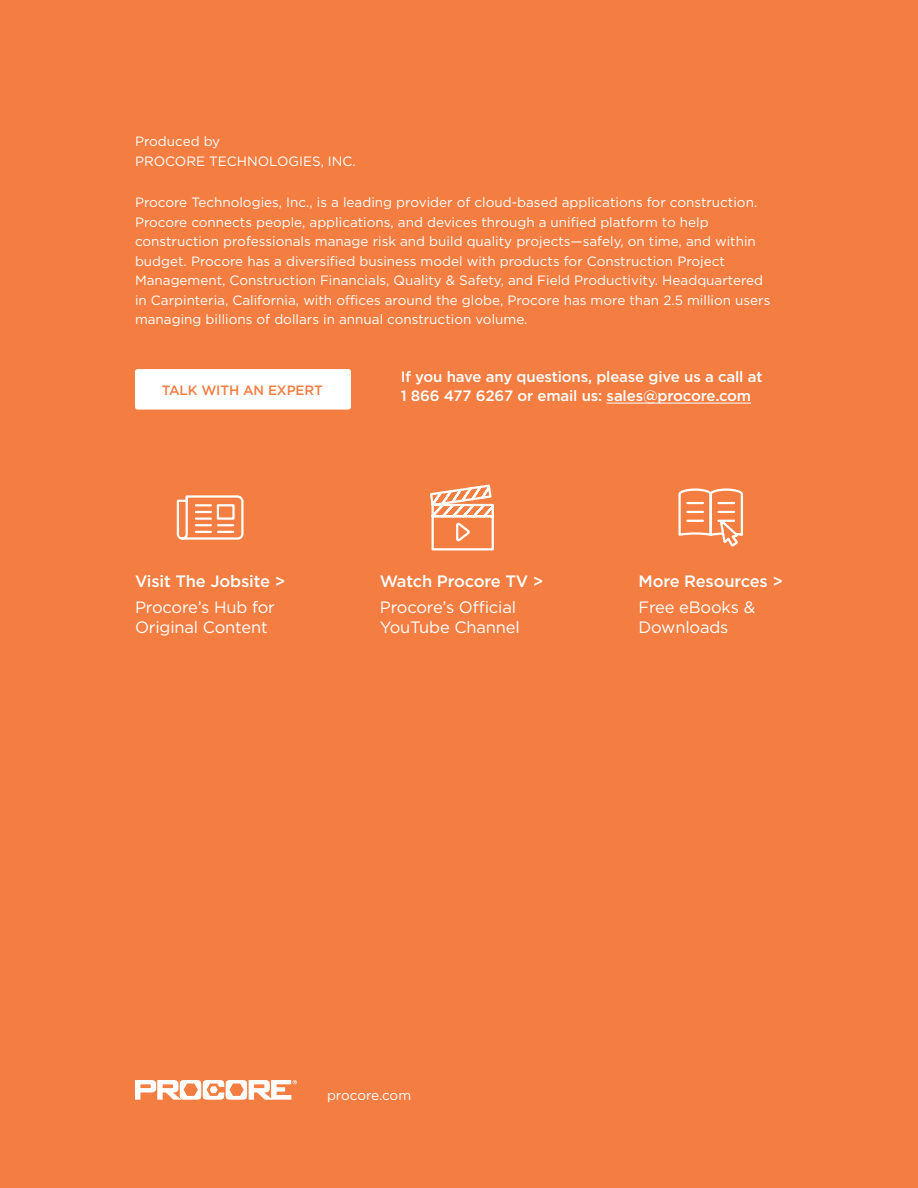
<style>
.page{position:relative;width:918px;height:1188px;background:#f47d41}
.page>*{position:absolute;margin:0;border:0;box-sizing:border-box;transform-origin:0 0}
.t1{font:16.5px/19.5px "Gotham";letter-spacing:-.01em;color:#fff}
.t2{font:500 16.5px "Gotham";letter-spacing:-.01em;color:#fff}
.t3{font:500 15px/19.5px "Gotham";letter-spacing:-.01em;color:#fff}
.t4{font:13.5px/19.5px "Gotham";color:#fff}
.t5{font:500 13.5px "Gotham";letter-spacing:-.01em;color:#f47d41}
</style>
<div class="page">
<hr style="left:607px;top:403px;width:144px;height:1px;background:#fff">
<svg style="left:135px;top:1080px;width:162px;height:20px"></svg>
<div style="left:135px;top:369px;width:216px;height:41px;background:#fff;border-radius:3px"></div>
<svg style="left:678px;top:488px;width:65px;height:59px"></svg>
<svg style="left:176px;top:495px;width:68px;height:45px"></svg>
<svg style="left:430px;top:484px;width:64px;height:67px"></svg>
<p class="t4" style="left:135px;top:132px;width:222px">Produced by<br>PROCORE TECHNOLOGIES, INC.</p>
<p class="t4" style="left:135px;top:192px;width:637px">Procore Technologies, Inc., is a leading provider of cloud-based applications for construction.<br>Procore connects people, applications, and devices through a unified platform to help construction professionals manage risk and build quality projects—safely, on time, and within budget. Procore has a diversified business model with products for Construction Project Management, Construction Financials, Quality &amp; Safety, and Field Productivity. Headquartered in Carpinteria, California, with offices around the globe, Procore has more than 2.5 million users managing billions of dollars in annual construction volume.</p>
<p class="t5" style="left:162px;top:383px;width:163px">TALK WITH AN EXPERT</p>
<p class="t3" style="left:401px;top:366px;width:363px">If you have any questions, please give us a call at<br>1 866 477 6267 or email us: sales@procore.com</p>
<p class="t2" style="left:135px;top:572px;width:152px">Visit The Jobsite &gt;</p>
<p class="t1" style="left:135px;top:597px;width:141px">Procore’s Hub for<br>Original Content</p>
<p class="t2" style="left:380px;top:572px;width:165px">Watch Procore TV &gt;</p>
<p class="t1" style="left:380px;top:597px;width:141px">Procore’s Official<br>YouTube Channel</p>
<p class="t2" style="left:639px;top:572px;width:146px">More Resources &gt;</p>
<p class="t1" style="left:639px;top:597px;width:118px">Free eBooks &amp;<br>Downloads</p>
<p class="t4" style="left:327px;top:1085px;width:86px">procore.com</p>
</div>
